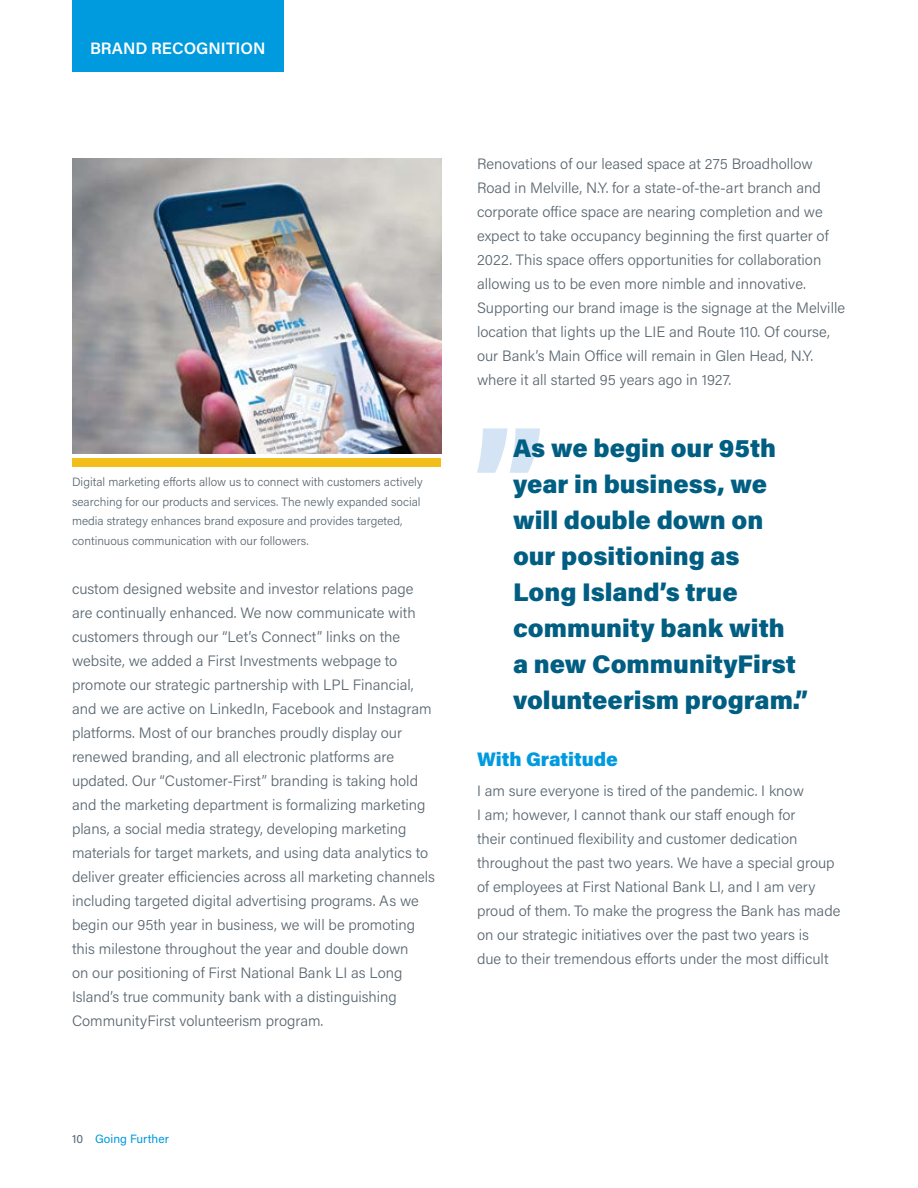
<style>
.page{position:relative;width:918px;height:1188px;background:#fff}
.page>*{position:absolute;margin:0;border:0;box-sizing:border-box;transform-origin:0 0}
.t1{font:900 25.5px/36px "Acumin Pro";color:#005e82}
.t2{font:900 19.5px "Acumin Pro";letter-spacing:-.005em;color:#009ade}
.t3{font:600 16.5px "Acumin Pro";color:#fff}
.t4{font:300 15px/24px "Acumin Pro";color:#596670}
.t5{font:300 12px/19.5px "Acumin Pro";color:#596670}
.t6{font:12px "Acumin Pro";color:#009ade}
.s1{color:#596670}
</style>
<div class="page">
<svg style="left:477px;top:428px;width:63px;height:45px"></svg>
<div style="left:72px;top:0;width:212px;height:72px;background:#009ade"></div>
<div style="left:72px;top:458px;width:369px;height:9px;background:#f4be18"></div>
<img style="left:72px;top:158px;width:369px;height:296px">
<p class="t3" style="left:90px;top:37px;width:177px">BRAND RECOGNITION</p>
<p class="t5" style="left:72px;top:472px;width:352px">Digital marketing efforts allow us to connect with customers actively searching for our products and services. The newly expanded social media strategy enhances brand exposure and provides targeted, continuous communication with our followers.</p>
<p class="t4" style="left:72px;top:576px;width:364px">custom designed website and investor relations page are continually enhanced. We now communicate with customers through our “Let’s Connect” links on the website, we added a First Investments webpage to promote our strategic partnership with LPL Financial, and we are active on LinkedIn, Facebook and Instagram platforms. Most of our branches proudly display our renewed branding, and all electronic platforms are updated. Our “Customer-First” branding is taking hold and the marketing department is formalizing marketing plans, a social media strategy, developing marketing materials for target markets, and using data analytics to deliver greater efficiencies across all marketing channels including targeted digital advertising programs. As we begin our 95th year in business, we will be promoting this milestone throughout the year and double down<br>on our positioning of First National Bank LI as Long Island’s true community bank with a distinguishing CommunityFirst volunteerism program.</p>
<p class="t6" style="left:72px;top:1130px;width:98px"><span class="s1">10</span> Going Further</p>
<p class="t4" style="left:477px;top:152px;width:370px">Renovations of our leased space at 275 Broadhollow Road in Melville, N.Y. for a state-of-the-art branch and corporate office space are nearing completion and we expect to take occupancy beginning the first quarter of 2022. This space offers opportunities for collaboration allowing us to be even more nimble and innovative.<br>Supporting our brand image is the signage at the Melville location that lights up the LIE and Route 110. Of course, our Bank’s Main Office will remain in Glen Head, N.Y. where it all started 95 years ago in 1927.</p>
<h1 class="t1" style="left:513px;top:429px;width:297px">As we begin our 95th year in business, we will double down on our positioning as<br>Long Island’s true community bank with<br>a new CommunityFirst volunteerism program.”</h1>
<h2 class="t2" style="left:477px;top:746px;width:142px">With Gratitude</h2>
<p class="t4" style="left:477px;top:779px;width:365px">I am sure everyone is tired of the pandemic. I know<br>I am; however, I cannot thank our staff enough for<br>their continued flexibility and customer dedication throughout the past two years. We have a special group of employees at First National Bank LI, and I am very proud of them. To make the progress the Bank has made on our strategic initiatives over the past two years is<br>due to their tremendous efforts under the most difficult</p>
</div>
